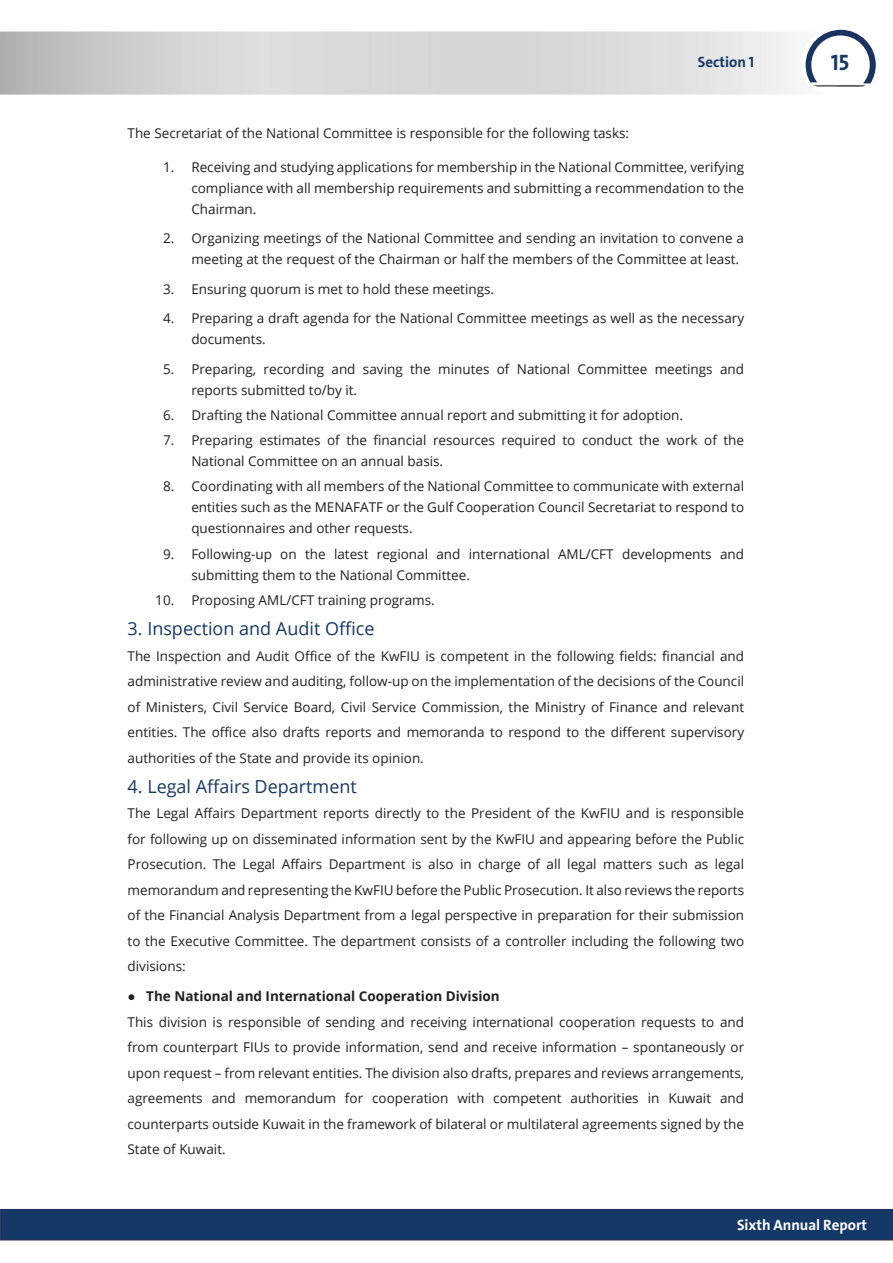
<style>
.page{position:relative;width:893px;height:1263px;background:#fff}
.page>*{position:absolute;margin:0;border:0;box-sizing:border-box;transform-origin:0 0}
.t1{font:700 22.5px "Bahij The Sans Arabic";color:#153865}
.Header_L3{font:18px "Open Sans";color:#153865}
.t2{font:700 15px "Bahij The Sans Arabic";color:#fff}
.t3{font:700 15px "Bahij The Sans Arabic";letter-spacing:.005em;color:#153865}
.Paragraph_Style_Arab{font:13.5px/25.5px "Open Sans";color:#231f20;text-align:justify}
.t4{font:700 13.5px "Open Sans";color:#231f20}
.s1{font-family:"Arial Narrow";font-weight:400}
</style>
<div class="page">
<div style="left:0;top:1209px;width:893px;height:31px;background:#153967"></div>
<svg style="left:0;top:31px;width:797px;height:64px;background:#d7d7d8"></svg>
<svg style="left:806px;top:30px;width:70px;height:57px"></svg>
<p class="t3" style="left:698px;top:53px;width:58px">Section 1</p>
<h1 class="t1" style="left:831px;top:49px;width:20px">15</h1>
<p class="Paragraph_Style_Arab" style="left:128px;top:120px;width:503px">The Secretariat of the National Committee is responsible for the following tasks:</p>
<p class="Paragraph_Style_Arab" style="left:191px;top:156px;width:554px;line-height:21px;text-indent:-28px">1. Receiving and studying applications for membership in the National Committee, verifying compliance with all membership requirements and submitting a recommendation to the Chairman.</p>
<p class="Paragraph_Style_Arab" style="left:191px;top:227px;width:554px;line-height:21px;text-indent:-28px">2. Organizing meetings of the National Committee and sending an invitation to convene a meeting at the request of the Chairman or half the members of the Committee at least.</p>
<p class="Paragraph_Style_Arab" style="left:163px;top:276px;width:333px">3. Ensuring quorum is met to hold these meetings.</p>
<p class="Paragraph_Style_Arab" style="left:191px;top:307px;width:554px;line-height:21px;text-indent:-28px">4. Preparing a draft agenda for the National Committee meetings as well as the necessary documents.</p>
<p class="Paragraph_Style_Arab" style="left:191px;top:358px;width:554px;line-height:21px;text-indent:-28px">5. Preparing, recording and saving the minutes of National Committee meetings and reports submitted to/by it.</p>
<p class="Paragraph_Style_Arab" style="left:163px;top:402px;width:522px">6. Drafting the National Committee annual report and submitting it for adoption.</p>
<p class="Paragraph_Style_Arab" style="left:191px;top:429px;width:554px;line-height:21px;text-indent:-28px">7. Preparing estimates of the financial resources required to conduct the work of the<br>National Committee on an annual basis.</p>
<p class="Paragraph_Style_Arab" style="left:191px;top:476px;width:554px;line-height:21px;text-indent:-28px">8. Coordinating with all members of the National Committee to communicate with external entities such as the MENAFATF or the Gulf Cooperation Council Secretariat to respond to questionnaires and other requests.</p>
<p class="Paragraph_Style_Arab" style="left:191px;top:543px;width:554px;line-height:21px;text-indent:-28px">9. Following-up on the latest regional and international AML/CFT developments and submitting them to the National Committee.</p>
<p class="Paragraph_Style_Arab" style="left:155px;top:587px;width:21px">10.</p>
<p class="Paragraph_Style_Arab" style="left:191px;top:587px;width:245px">Proposing AML/CFT training programs.</p>
<p class="Header_L3" style="left:128px;top:616px;width:248px">3. Inspection and Audit Office</p>
<p class="Paragraph_Style_Arab" style="left:128px;top:643px;width:618px">The Inspection and Audit Office of the KwFIU is competent in the following fields: financial and administrative review and auditing, follow-up on the implementation of the decisions of the Council of Ministers, Civil Service Board, Civil Service Commission, the Ministry of Finance and relevant entities. The office also drafts reports and memoranda to respond to the different supervisory authorities of the State and provide its opinion.</p>
<p class="Header_L3" style="left:128px;top:774px;width:231px">4. Legal Affairs Department</p>
<p class="Paragraph_Style_Arab" style="left:128px;top:800px;width:618px">The Legal Affairs Department reports directly to the President of the KwFIU and is responsible for following up on disseminated information sent by the KwFIU and appearing before the Public Prosecution. The Legal Affairs Department is also in charge of all legal matters such as legal memorandum and representing the KwFIU before the Public Prosecution. It also reviews the reports of the Financial Analysis Department from a legal perspective in preparation for their submission to the Executive Committee. The department consists of a controller including the following two divisions:</p>
<p class="t4" style="left:128px;top:986px;width:374px"><span class="s1">●</span> The National and International Cooperation Division</p>
<p class="Paragraph_Style_Arab" style="left:128px;top:1008px;width:618px">This division is responsible of sending and receiving international cooperation requests to and from counterpart FIUs to provide information, send and receive information – spontaneously or upon request – from relevant entities. The division also drafts, prepares and reviews arrangements, agreements and memorandum for cooperation with competent authorities in Kuwait and counterparts outside Kuwait in the framework of bilateral or multilateral agreements signed by the State of Kuwait.</p>
<p class="t2" style="left:737px;top:1216px;width:132px">Sixth Annual Report</p>
</div>
